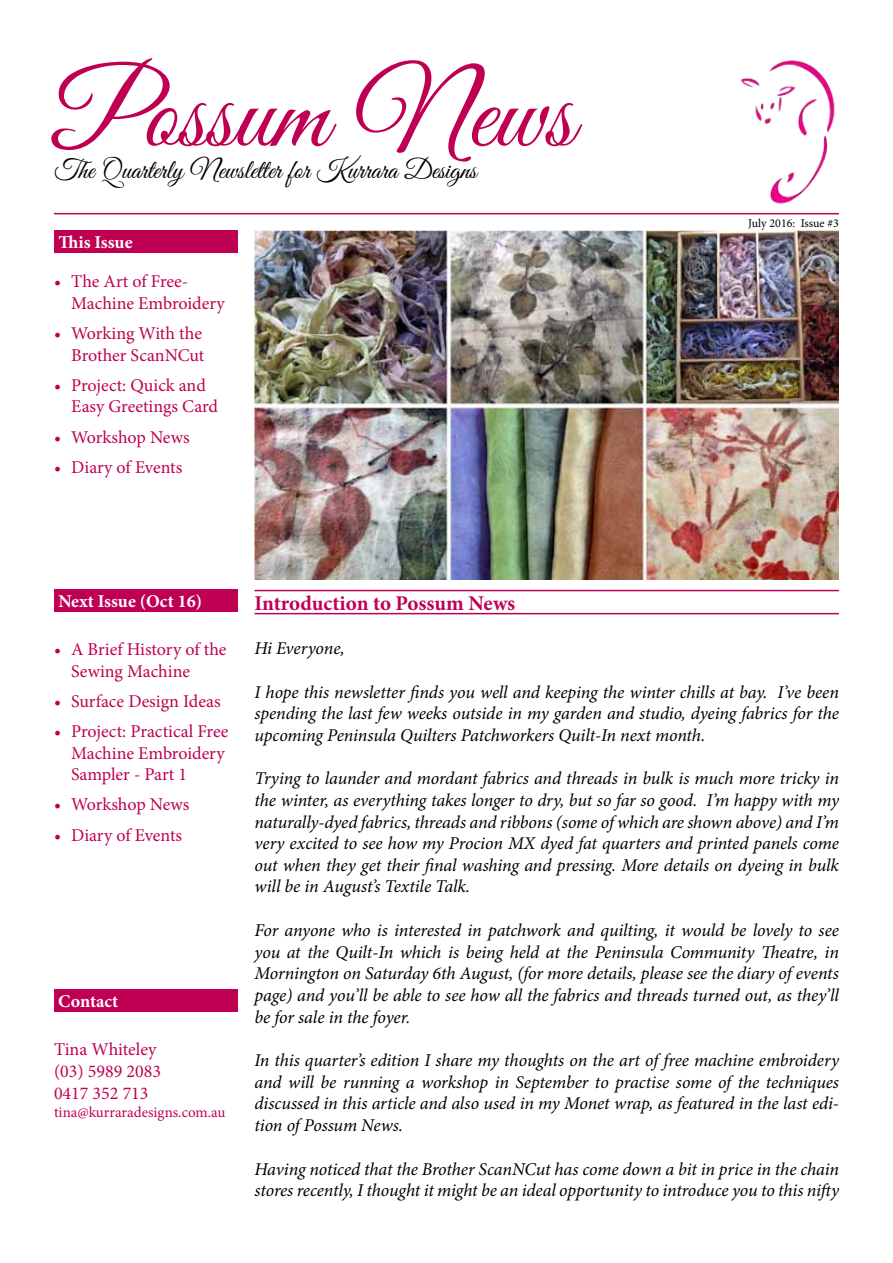
<style>
.page{position:relative;width:893px;height:1263px;background:#fff}
.page>*{position:absolute;margin:0;border:0;box-sizing:border-box;transform-origin:0 0}
.t1{font:108px "Great Vibes";color:#bf0052}
.t2{font:27px "Great Vibes";color:#000}
.t3{font:700 21px "Minion Pro";letter-spacing:-.005em;color:#bf0052}
.t4{font:italic 18px/21.6px "Minion Pro";letter-spacing:-.01em;color:#000;text-align:justify}
.t5{font:18px/21.6px "Minion Pro";color:#bf0052}
.t6{font:700 18px "Minion Pro";color:#fff}
.t7{font:15px "Minion Pro";color:#bf0052}
.t8{font:12px "Minion Pro";letter-spacing:-.005em;color:#000}
</style>
<div class="page">
<div style="left:54px;top:231px;width:184px;height:22px;background:#bf0052"></div>
<div style="left:54px;top:590px;width:184px;height:22px;background:#bf0052"></div>
<div style="left:54px;top:990px;width:183px;height:22px;background:#bf0052"></div>
<img style="left:740px;top:60px;width:95px;height:144px">
<img style="left:254px;top:231px;width:585px;height:348px">
<hr style="left:54px;top:213px;width:785px;height:1px;background:#bf0052">
<hr style="left:254px;top:590px;width:585px;height:1px;background:#bf0052">
<hr style="left:254px;top:613px;width:585px;height:1px;background:#bf0052">
<h1 class="t1" style="left:54px;top:54px;width:522px">Possum News</h1>
<h2 class="t2" style="left:54px;top:155px;width:424px">The Quarterly Newsletter for Kurrara Designs</h2>
<p class="t6" style="left:58px;top:230px;width:76px">This Issue</p>
<p class="t5" style="left:71px;top:271px;width:155px;text-indent:-17px">• The Art of Free-<br>Machine Embroidery</p>
<p class="t5" style="left:54px;top:323px;width:152px;text-align:right">• Working With the<br>Brother ScanNCut</p>
<p class="t5" style="left:71px;top:374px;width:148px;text-indent:-17px">• Project: Quick and<br>Easy Greetings Card</p>
<p class="t5" style="left:54px;top:426px;width:137px">• Workshop News</p>
<p class="t5" style="left:54px;top:456px;width:130px">• Diary of Events</p>
<p class="t8" style="left:748px;top:215px;width:92px">July 2016: Issue #3</p>
<p class="t6" style="left:58px;top:589px;width:145px">Next Issue (Oct 16)</p>
<p class="t5" style="left:71px;top:639px;width:157px;text-indent:-17px">• A Brief History of the<br>Sewing Machine</p>
<p class="t5" style="left:54px;top:691px;width:168px">• Surface Design Ideas</p>
<p class="t5" style="left:71px;top:721px;width:159px;text-indent:-17px">• Project: Practical Free<br>Machine Embroidery<br>Sampler - Part 1</p>
<p class="t5" style="left:54px;top:794px;width:137px">• Workshop News</p>
<p class="t5" style="left:54px;top:824px;width:130px">• Diary of Events</p>
<p class="t6" style="left:58px;top:989px;width:62px">Contact</p>
<p class="t5" style="left:54px;top:1039px;width:109px">Tina Whiteley (03) 5989 2083<br>0417 352 713</p>
<p class="t7" style="left:54px;top:1102px;width:173px">tina@kurraradesigns.com.au</p>
<p class="t3" style="left:254px;top:589px;width:262px">Introduction to Possum News</p>
<p class="t4" style="left:254px;top:637px;width:92px">Hi Everyone,</p>
<p class="t4" style="left:254px;top:681px;width:586px">I hope this newsletter finds you well and keeping the winter chills at bay. I’ve been spending the last few weeks outside in my garden and studio, dyeing fabrics for the upcoming Peninsula Quilters Patchworkers Quilt-In next month.</p>
<p class="t4" style="left:254px;top:768px;width:586px">Trying to launder and mordant fabrics and threads in bulk is much more tricky in the winter, as everything takes longer to dry, but so far so good. I’m happy with my naturally-dyed fabrics, threads and ribbons (some of which are shown above) and I’m very excited to see how my Procion MX dyed fat quarters and printed panels come out when they get their final washing and pressing. More details on dyeing in bulk will be in August’s Textile Talk.</p>
<p class="t4" style="left:254px;top:919px;width:586px">For anyone who is interested in patchwork and quilting, it would be lovely to see you at the Quilt-In which is being held at the Peninsula Community Theatre, in Mornington on Saturday 6th August, (for more details, please see the diary of events page) and you’ll be able to see how all the fabrics and threads turned out, as they’ll be for sale in the foyer.</p>
<p class="t4" style="left:254px;top:1050px;width:586px">In this quarter’s edition I share my thoughts on the art of free machine embroidery and will be running a workshop in September to practise some of the techniques discussed in this article and also used in my Monet wrap, as featured in the last edi&shy;tion of Possum News.</p>
<p class="t4" style="left:254px;top:1158px;width:586px">Having noticed that the Brother ScanNCut has come down a bit in price in the chain stores recently, I thought it might be an ideal opportunity to introduce you to this nifty</p>
</div>
